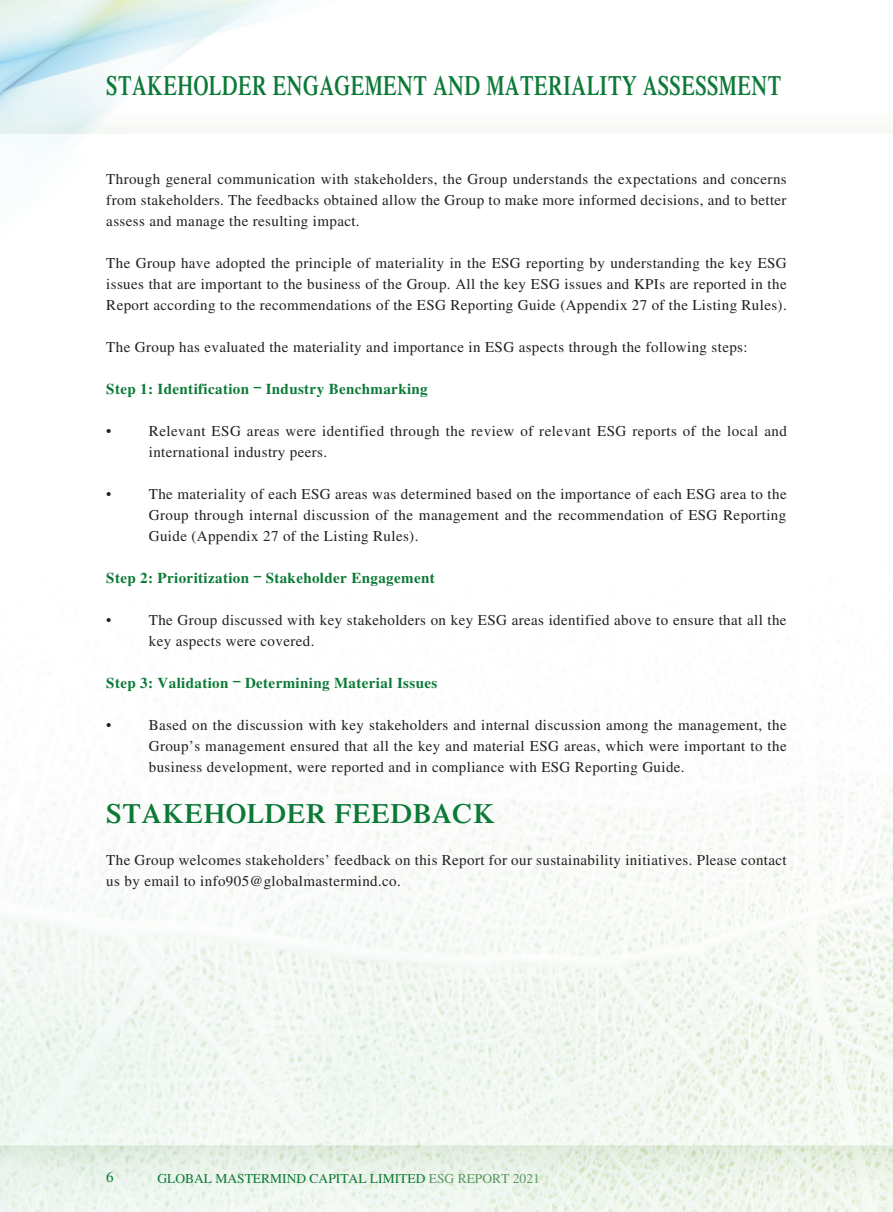
<style>
.page{position:relative;width:893px;height:1212px;background:#fff}
.page>*{position:absolute;margin:0;border:0;box-sizing:border-box;transform-origin:0 0}
.t1{font:600 27.75px "Times LT Std";letter-spacing:.025em;color:#0b7a36;scale:.73 1}
.t2{font:600 27.75px "Times LT Std";letter-spacing:.025em;color:#0b7a36}
.t3{font:15px/21px "Times LT Std";letter-spacing:.025em;color:#231f20;text-align:justify}
.t4{font:700 15px "Times LT Std";letter-spacing:.025em;color:#0b7a36}
.t5{font:15px "Times LT Std";color:#0b7a36}
.t6{font:13.5px "Times LT Std";color:#0b7a36}
.s1{color:#599760}
</style>
<div class="page">
<img style="left:0;top:0;width:893px;height:1212px">
<h1 class="t1" style="left:106px;top:69px;width:926px">STAKEHOLDER ENGAGEMENT AND MATERIALITY ASSESSMENT</h1>
<p class="t3" style="left:106px;top:168px;width:682px">Through general communication with stakeholders, the Group understands the expectations and concerns from stakeholders. The feedbacks obtained allow the Group to make more informed decisions, and to better assess and manage the resulting impact.</p>
<p class="t3" style="left:106px;top:252px;width:682px">The Group have adopted the principle of materiality in the ESG reporting by understanding the key ESG issues that are important to the business of the Group. All the key ESG issues and KPIs are reported in the Report according to the recommendations of the ESG Reporting Guide (Appendix 27 of the Listing Rules).</p>
<p class="t3" style="left:106px;top:336px;width:643px">The Group has evaluated the materiality and importance in ESG aspects through the following steps:</p>
<p class="t4" style="left:106px;top:379px;width:323px">Step 1: Identification – Industry Benchmarking</p>
<p class="t3" style="left:106px;top:420px;width:7px">•</p>
<p class="t3" style="left:149px;top:420px;width:640px">Relevant ESG areas were identified through the review of relevant ESG reports of the local and international industry peers.</p>
<p class="t3" style="left:106px;top:483px;width:7px">•</p>
<p class="t3" style="left:149px;top:483px;width:639px">The materiality of each ESG areas was determined based on the importance of each ESG area to the Group through internal discussion of the management and the recommendation of ESG Reporting Guide (Appendix 27 of the Listing Rules).</p>
<p class="t4" style="left:106px;top:568px;width:330px">Step 2: Prioritization – Stakeholder Engagement</p>
<p class="t3" style="left:106px;top:609px;width:7px">•</p>
<p class="t3" style="left:149px;top:609px;width:639px">The Group discussed with key stakeholders on key ESG areas identified above to ensure that all the key aspects were covered.</p>
<p class="t4" style="left:106px;top:673px;width:332px">Step 3: Validation – Determining Material Issues</p>
<p class="t3" style="left:106px;top:714px;width:7px">•</p>
<p class="t3" style="left:149px;top:714px;width:639px">Based on the discussion with key stakeholders and internal discussion among the management, the Group’s management ensured that all the key and material ESG areas, which were important to the business development, were reported and in compliance with ESG Reporting Guide.</p>
<h1 class="t2" style="left:106px;top:797px;width:390px">STAKEHOLDER FEEDBACK</h1>
<p class="t3" style="left:106px;top:849px;width:682px">The Group welcomes stakeholders’ feedback on this Report for our sustainability initiatives. Please contact us by email to info905@globalmastermind.co.</p>
<p class="t5" style="left:106px;top:1169px;width:9px">6</p>
<p class="t6" style="left:157px;top:1171px;width:384px">GLOBAL MASTERMIND CAPITAL LIMITED <span class="s1">ESG REPORT 2021</span></p>
</div>
